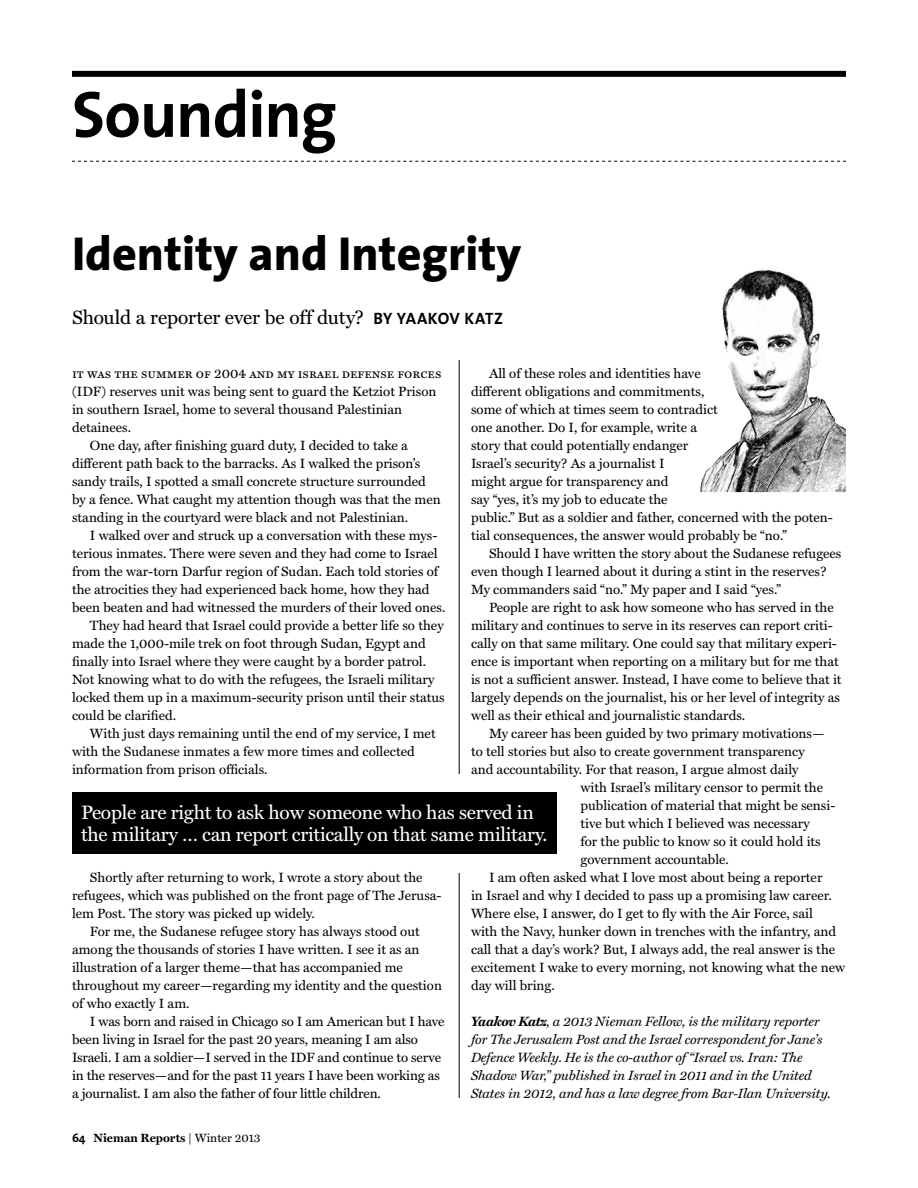
<style>
.page{position:relative;width:918px;height:1188px;background:#fff}
.page>*{position:absolute;margin:0;border:0;box-sizing:border-box;transform-origin:0 0}
.t1{font:700 66px "The Sans";letter-spacing:-.02em;color:#000}
.t2{font:800 48px "The Sans";color:#000}
.t3{font:19.5px/22.5px "Miller Text";letter-spacing:-.015em;color:#fff}
.t4{font:19.5px "Miller Text";letter-spacing:-.01em;color:#000}
.t5{font:13.5px "Miller Text";color:#000}
.t6{font:italic 13.5px/18px "Miller Text";letter-spacing:-.01em;color:#000}
.t7{font:13.5px "Miller Text Roman SC";color:#000}
.t8{font:700 12px "Miller Text";color:#000}
.s1{font-family:"The Sans";font-weight:700;font-size:16.5px}
.s2{font-weight:700}
.s3{font-family:"The Sans"}
.s4{font-weight:400}
</style>
<div class="page">
<hr style="left:459px;top:360px;width:1px;height:414px;background:#000">
<img style="left:700px;top:269px;width:146px;height:223px">
<hr style="left:459px;top:873px;width:1px;height:225px;background:#000">
<div style="left:72px;top:792px;width:484px;height:62px;background:#000"></div>
<div style="left:72px;top:71px;width:774px;height:6px;background:#000"></div>
<svg style="left:72px;top:161px;width:774px;height:1px"></svg>
<p class="t1" style="left:72px;top:59px;width:267px">SOUNDING</p>
<p class="t2" style="left:72px;top:213px;width:451px">Identity and Integrity</p>
<p class="t4" style="left:72px;top:306px;width:433px">Should a reporter ever be off duty? <span class="s1">BY YAAKOV KATZ</span></p>
<p class="t5" style="left:489px;top:365px;width:213px">All of these roles and identities have</p>
<p class="t5" style="left:471px;top:383px;width:235px">different obligations and commitments,</p>
<p class="t5" style="left:471px;top:401px;width:248px">some of which at times seem to contradict</p>
<p class="t5" style="left:471px;top:419px;width:228px">one another. Do I, for example, write a</p>
<p class="t5" style="left:471px;top:437px;width:219px">story that could potentially endanger</p>
<p class="t5" style="left:471px;top:455px;width:195px">Israel’s security? As a journalist I</p>
<p class="t5" style="left:471px;top:473px;width:199px">might argue for transparency and</p>
<p class="t5" style="left:471px;top:491px;width:198px">say “yes, it’s my job to educate the</p>
<p class="t5" style="left:471px;top:509px;width:363px">public.” But as a soldier and father, concerned with the poten-</p>
<p class="t5" style="left:471px;top:527px;width:317px">tial consequences, the answer would probably be “no.”</p>
<p class="t5" style="left:489px;top:545px;width:354px">Should I have written the story about the Sudanese refugees</p>
<p class="t5" style="left:471px;top:563px;width:357px">even though I learned about it during a stint in the reserves?</p>
<p class="t5" style="left:471px;top:581px;width:311px">My commanders said “no.” My paper and I said “yes.”</p>
<p class="t5" style="left:489px;top:599px;width:346px">People are right to ask how someone who has served in the</p>
<p class="t5" style="left:471px;top:617px;width:363px">military and continues to serve in its reserves can report criti-</p>
<p class="t5" style="left:471px;top:635px;width:368px">cally on that same military. One could say that military experi-</p>
<p class="t5" style="left:471px;top:653px;width:369px">ence is important when reporting on a military but for me that</p>
<p class="t5" style="left:471px;top:671px;width:372px">is not a sufficient answer. Instead, I have come to believe that it</p>
<p class="t5" style="left:471px;top:689px;width:370px">largely depends on the journalist, his or her level of integrity as</p>
<p class="t5" style="left:471px;top:707px;width:276px">well as their ethical and journalistic standards.</p>
<p class="t5" style="left:489px;top:725px;width:337px">My career has been guided by two primary motivations—</p>
<p class="t5" style="left:471px;top:743px;width:335px">to tell stories but also to create government transparency</p>
<p class="t5" style="left:471px;top:761px;width:329px">and accountability. For that reason, I argue almost daily</p>
<p class="t5" style="left:581px;top:779px;width:244px">with Israel’s military censor to permit the</p>
<p class="t5" style="left:581px;top:797px;width:256px">publication of material that might be sensi-</p>
<p class="t5" style="left:581px;top:815px;width:231px">tive but which I believed was necessary</p>
<p class="t5" style="left:581px;top:833px;width:242px">for the public to know so it could hold its</p>
<p class="t5" style="left:581px;top:851px;width:150px">government accountable.</p>
<p class="t5" style="left:489px;top:869px;width:335px">I am often asked what I love most about being a reporter</p>
<p class="t5" style="left:471px;top:887px;width:362px">in Israel and why I decided to pass up a promising law career.</p>
<p class="t5" style="left:471px;top:905px;width:344px">Where else, I answer, do I get to fly with the Air Force, sail</p>
<p class="t5" style="left:471px;top:923px;width:367px">with the Navy, hunker down in trenches with the infantry, and</p>
<p class="t5" style="left:471px;top:941px;width:366px">call that a day’s work? But, I always add, the real answer is the</p>
<p class="t5" style="left:471px;top:959px;width:376px">excitement I wake to every morning, not knowing what the new</p>
<p class="t5" style="left:471px;top:977px;width:85px">day will bring.</p>
<p class="t6" style="left:471px;top:1012px;width:361px"><span class="s2">Yaakov Katz</span>, a 2013 Nieman Fellow, is the military reporter for The Jerusalem Post and the Israel correspondent for Jane’s Defence Weekly. He is the co-author of “Israel vs. Iran: The Shadow War,” published in Israel in 2011 and in the United States in 2012, and has a law degree from Bar-Ilan University.</p>
<p class="t7" style="left:72px;top:365px;width:371px">it was the summer of 2004 and my israel defense forces</p>
<p class="t5" style="left:72px;top:383px;width:366px">(IDF) reserves unit was being sent to guard the Ketziot Prison</p>
<p class="t5" style="left:72px;top:401px;width:332px">in southern Israel, home to several thousand Palestinian</p>
<p class="t5" style="left:72px;top:419px;width:61px">detainees.</p>
<p class="t5" style="left:90px;top:437px;width:319px">One day, after finishing guard duty, I decided to take a</p>
<p class="t5" style="left:72px;top:455px;width:350px">different path back to the barracks. As I walked the prison’s</p>
<p class="t5" style="left:72px;top:473px;width:356px">sandy trails, I spotted a small concrete structure surrounded</p>
<p class="t5" style="left:72px;top:491px;width:370px">by a fence. What caught my attention though was that the men</p>
<p class="t5" style="left:72px;top:509px;width:338px">standing in the courtyard were black and not Palestinian.</p>
<p class="t5" style="left:90px;top:527px;width:349px">I walked over and struck up a conversation with these mys-</p>
<p class="t5" style="left:72px;top:545px;width:367px">terious inmates. There were seven and they had come to Israel</p>
<p class="t5" style="left:72px;top:563px;width:368px">from the war-torn Darfur region of Sudan. Each told stories of</p>
<p class="t5" style="left:72px;top:581px;width:359px">the atrocities they had experienced back home, how they had</p>
<p class="t5" style="left:72px;top:599px;width:375px">been beaten and had witnessed the murders of their loved ones.</p>
<p class="t5" style="left:90px;top:617px;width:355px">They had heard that Israel could provide a better life so they</p>
<p class="t5" style="left:72px;top:635px;width:355px">made the 1,000-mile trek on foot through Sudan, Egypt and</p>
<p class="t5" style="left:72px;top:653px;width:356px">finally into Israel where they were caught by a border patrol.</p>
<p class="t5" style="left:72px;top:671px;width:364px">Not knowing what to do with the refugees, the Israeli military</p>
<p class="t5" style="left:72px;top:689px;width:374px">locked them up in a maximum-security prison until their status</p>
<p class="t5" style="left:72px;top:707px;width:106px">could be clarified.</p>
<p class="t5" style="left:90px;top:725px;width:347px">With just days remaining until the end of my service, I met</p>
<p class="t5" style="left:72px;top:743px;width:344px">with the Sudanese inmates a few more times and collected</p>
<p class="t5" style="left:72px;top:761px;width:197px">information from prison officials.</p>
<p class="t3" style="left:81px;top:801px;width:468px">People are right to ask how someone who has served in the military … can report critically on that same military.</p>
<p class="t5" style="left:90px;top:869px;width:334px">Shortly after returning to work, I wrote a story about the</p>
<p class="t5" style="left:72px;top:887px;width:371px">refugees, which was published on the front page of The Jerusa-</p>
<p class="t5" style="left:72px;top:905px;width:244px">lem Post. The story was picked up widely.</p>
<p class="t5" style="left:90px;top:923px;width:331px">For me, the Sudanese refugee story has always stood out</p>
<p class="t5" style="left:72px;top:941px;width:349px">among the thousands of stories I have written. I see it as an</p>
<p class="t5" style="left:72px;top:959px;width:332px">illustration of a larger theme—that has accompanied me</p>
<p class="t5" style="left:72px;top:977px;width:372px">throughout my career—regarding my identity and the question</p>
<p class="t5" style="left:72px;top:995px;width:119px">of who exactly I am.</p>
<p class="t5" style="left:90px;top:1013px;width:356px">I was born and raised in Chicago so I am American but I have</p>
<p class="t5" style="left:72px;top:1031px;width:347px">been living in Israel for the past 20 years, meaning I am also</p>
<p class="t5" style="left:72px;top:1049px;width:371px">Israeli. I am a soldier—I served in the IDF and continue to serve</p>
<p class="t5" style="left:72px;top:1067px;width:369px">in the reserves—and for the past 11 years I have been working as</p>
<p class="t5" style="left:72px;top:1085px;width:310px">a journalist. I am also the father of four little children.</p>
<p class="t8" style="left:72px;top:1130px;width:190px"><span class="s3">64</span> Nieman Reports <span class="s4">| Winter 2013</span></p>
</div>
